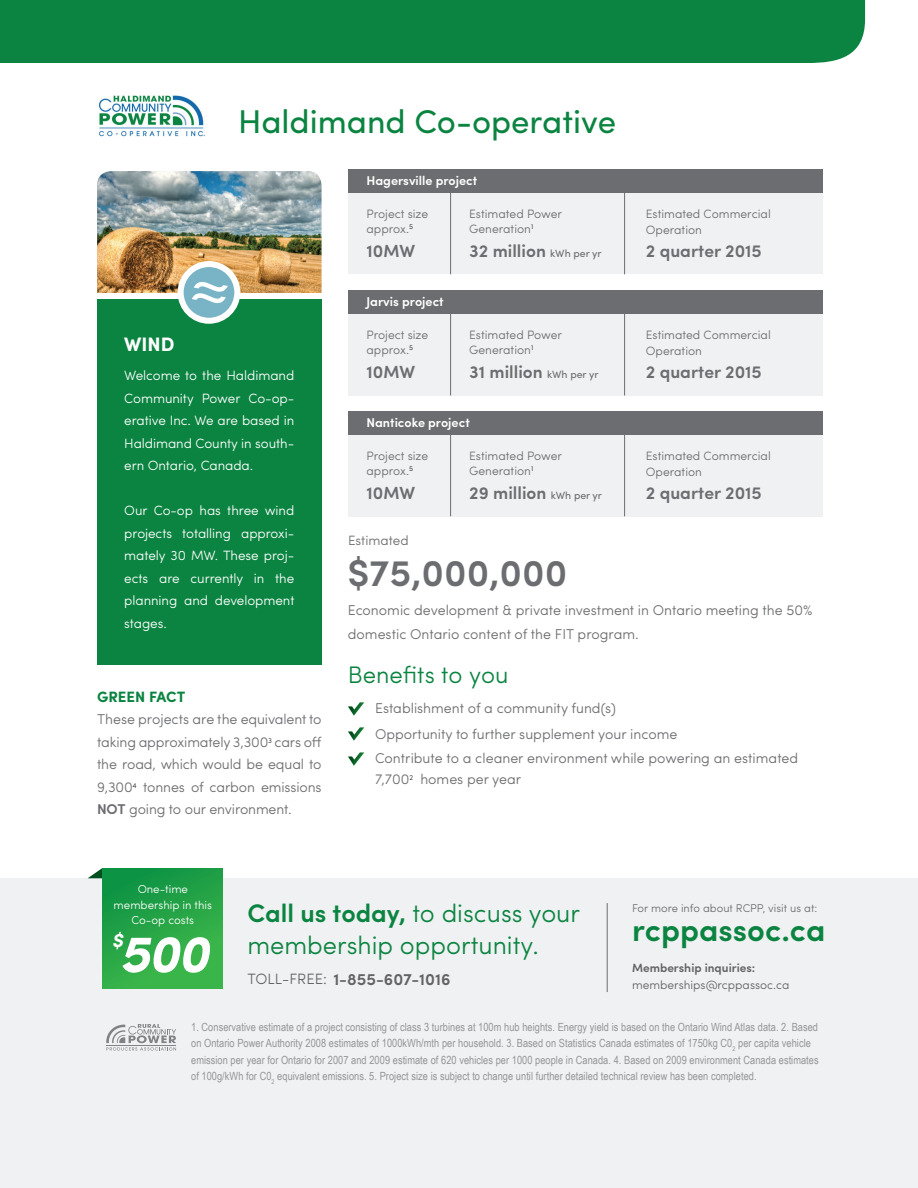
<style>
.page{position:relative;width:918px;height:1188px;background:#fff}
.page>*{position:absolute;margin:0;border:0;box-sizing:border-box;transform-origin:0 0}
.t1{font:italic 700 52.5px "Sofia Pro";color:#fff}
.t2{font:600 37.5px "Sofia Pro";color:#6c6d70}
.t3{font:33px "Sofia Pro";color:#0b8441}
.t4{font:600 31.5px "Sofia Pro";color:#0b8441}
.t5{font:300 25.5px/31.5px "Sofia Pro";color:#0b8441}
.t6{font:300 24px "Sofia Pro";color:#0b8441}
.t7{font:700 19.5px "Sofia Pro";color:#fff}
.t8{font:italic 700 18.9px "Sofia Pro";color:#fff}
.t9{font:600 17.55px "Sofia Pro";color:#6c6d70}
.t10{font:600 16.5px "Sofia Pro";color:#636366}
.t11{font:700 15px "Sofia Pro";color:#0b8441}
.t12{font:300 14.25px/22.5px "Sofia Pro";color:#6c6d70}
.t13{font:300 13.5px/22.5px "Sofia Pro";letter-spacing:-.005em;color:#fff;text-align:justify}
.t14{font:300 13.5px "Sofia Pro";color:#6c6d70}
.t15{font:600 12.75px "Sofia Pro";color:#fff}
.t16{font:300 12.15px/14.9px "Sofia Pro";color:#6c6d70}
.t17{font:300 12px "Sofia Pro";color:#636366}
.t18{font:600 12px "Sofia Pro";color:#636366}
.t19{font:300 11.55px/15.5px "Sofia Pro";color:#fff;text-align:center}
.t20{font:11.25px/16.2px "Arial Narrow";letter-spacing:.005em;color:#939598}
.t21{font:300 11.25px "Sofia Pro";color:#6c6d70}
.s1{font-weight:600}
.s2{font-weight:400;font-size:10.5px}
.s3{font-weight:300;font-size:15px}
</style>
<div class="page">
<div style="left:348px;top:169px;width:475px;height:105px;background:#f0f1f2"></div>
<div style="left:348px;top:412px;width:475px;height:105px;background:#f0f1f2"></div>
<div style="left:348px;top:291px;width:475px;height:105px;background:#f0f1f2"></div>
<hr style="left:450px;top:192px;width:1px;height:82px;background:#6c6d70">
<hr style="left:450px;top:434px;width:1px;height:82px;background:#6c6d70">
<hr style="left:450px;top:310px;width:1px;height:86px;background:#6c6d70">
<hr style="left:624px;top:192px;width:1px;height:82px;background:#6c6d70">
<hr style="left:624px;top:434px;width:1px;height:82px;background:#6c6d70">
<hr style="left:624px;top:310px;width:1px;height:86px;background:#6c6d70">
<div style="left:0;top:0;width:865px;height:63px;background:#0b8441"></div>
<img style="left:99px;top:95px;width:106px;height:42px">
<img style="left:348px;top:702px;width:16px;height:14px">
<img style="left:348px;top:727px;width:16px;height:14px">
<img style="left:348px;top:752px;width:16px;height:14px">
<div style="left:348px;top:169px;width:475px;height:24px;background:#6c6d70"></div>
<div style="left:348px;top:412px;width:475px;height:23px;background:#6c6d70"></div>
<div style="left:348px;top:291px;width:475px;height:23px;background:#6c6d70"></div>
<img style="left:97px;top:171px;width:225px;height:122px">
<div style="left:97px;top:299px;width:225px;height:366px;background:#0b8441"></div>
<svg style="left:181px;top:264px;width:56px;height:57px"></svg>
<div style="left:178px;top:261px;width:62px;height:63px;border:6px solid #fff;border-radius:50%"></div>
<svg style="left:192px;top:282px;width:36px;height:21px"></svg>
<div style="left:0;top:878px;width:918px;height:310px;background:#f0f1f2"></div>
<svg style="left:106px;top:1024px;width:70px;height:27px"></svg>
<hr style="left:106px;top:1045px;width:70px;height:1px;background:#808285">
<div style="left:102px;top:868px;width:120px;height:120px;background:linear-gradient(to bottom,#129544,#3db74a)"></div>
<hr style="left:607px;top:903px;width:1px;height:89px;background:#6c6d70">
<svg style="left:88px;top:868px;width:14px;height:10px"></svg>
<h3 class="t3" style="left:238px;top:97px;width:379px">Haldimand Co-operative</h3>
<h3 class="t7" style="left:124px;top:329px;width:52px">WIND</h3>
<p class="t13" style="left:124px;top:363px;width:171px">Welcome to the Haldimand Community Power Co-op&shy;erative Inc. We are based in Haldimand County in south&shy;ern Ontario, Canada.</p>
<p class="t13" style="left:124px;top:498px;width:172px">Our Co-op has three wind projects totalling approxi&shy;mately 30 MW. These proj&shy;ects are currently in the planning and development stages.</p>
<h3 class="t11" style="left:97px;top:685px;width:90px">GREEN FACT</h3>
<p class="t12" style="left:97px;top:707px;width:226px;text-align:justify">These projects are the equivalent to taking approximately 3,300<sup>3</sup> cars off the road, which would be equal to 9,300<sup>4</sup> tonnes of carbon emissions <span class="s1">NOT</span> going to our environment.</p>
<p class="t15" style="left:367px;top:171px;width:112px">Hagersville project</p>
<p class="t16" style="left:367px;top:206px;width:63px">Project size approx.<sup>5</sup></p>
<p class="t16" style="left:469px;top:206px;width:94px">Estimated Power<br>Generation<sup>1</sup></p>
<p class="t16" style="left:646px;top:205px;width:126px;line-height:16.2px">Estimated Commercial<br>Operation</p>
<h3 class="t9" style="left:367px;top:237px;width:50px">10MW</h3>
<h3 class="t9" style="left:469px;top:237px;width:134px">32 million <span class="s2">kWh per yr</span></h3>
<h3 class="t9" style="left:646px;top:237px;width:117px">2 quarter 2015</h3>
<p class="t15" style="left:367px;top:292px;width:79px">Jarvis project</p>
<p class="t16" style="left:367px;top:327px;width:63px">Project size approx.<sup>5</sup></p>
<p class="t16" style="left:469px;top:327px;width:94px">Estimated Power<br>Generation<sup>1</sup></p>
<p class="t16" style="left:646px;top:326px;width:126px;line-height:16.2px">Estimated Commercial<br>Operation</p>
<h3 class="t9" style="left:367px;top:358px;width:50px">10MW</h3>
<h3 class="t9" style="left:469px;top:358px;width:131px">31 million <span class="s2">kWh per yr</span></h3>
<h3 class="t9" style="left:646px;top:358px;width:117px">2 quarter 2015</h3>
<p class="t15" style="left:367px;top:413px;width:105px">Nanticoke project</p>
<p class="t16" style="left:367px;top:448px;width:63px">Project size approx.<sup>5</sup></p>
<p class="t16" style="left:469px;top:448px;width:94px">Estimated Power<br>Generation<sup>1</sup></p>
<p class="t16" style="left:646px;top:447px;width:126px;line-height:16.2px">Estimated Commercial<br>Operation</p>
<h3 class="t9" style="left:367px;top:479px;width:50px">10MW</h3>
<h3 class="t9" style="left:469px;top:479px;width:134px">29 million <span class="s2">kWh per yr</span></h3>
<h3 class="t9" style="left:646px;top:479px;width:117px">2 quarter 2015</h3>
<p class="t14" style="left:348px;top:530px;width:62px">Estimated</p>
<h2 class="t2" style="left:348px;top:545px;width:221px">$75,000,000</h2>
<p class="t12" style="left:348px;top:597px;width:466px;line-height:24px">Economic development &amp; private investment in Ontario meeting the 50% domestic Ontario content of the FIT program.</p>
<h3 class="t6" style="left:348px;top:657px;width:162px">Benefits to you</h3>
<p class="t12" style="left:375px;top:695px;width:425px;line-height:25px">Establishment of a community fund(s)<br>Opportunity to further supplement your income<br>Contribute to a cleaner environment while powering an estimated</p>
<p class="t12" style="left:375px;top:767px;width:148px">7,700<sup>2</sup> homes per year</p>
<p class="t19" style="left:114px;top:881px;width:100px">One-time membership in this<br>Co-op costs</p>
<h1 class="t1" style="left:119px;top:914px;width:92px">500</h1>
<h3 class="t8" style="left:112px;top:926px;width:12px">$</h3>
<h3 class="t5" style="left:248px;top:896px;width:334px"><span class="s1">Call us today,</span> to discuss your membership opportunity.</h3>
<h3 class="t10" style="left:248px;top:967px;width:205px"><span class="s3">TOLL-FREE:</span> 1-855-607-1016</h3>
<p class="t21" style="left:632px;top:899px;width:187px">For more info about RCPP, visit us at:</p>
<h3 class="t4" style="left:632px;top:906px;width:195px">rcppassoc.ca</h3>
<p class="t18" style="left:632px;top:959px;width:125px">Membership inquiries:</p>
<p class="t17" style="left:632px;top:976px;width:159px">memberships@rcppassoc.ca</p>
<p class="t20" style="left:191px;top:1019px;width:629px">1. Conservative estimate of a project consisting of class 3 turbines at 100m hub heights. Energy yield is based on the Ontario Wind Atlas data. 2. Based on Ontario Power Authority 2008 estimates of 1000kWh/mth per household. 3. Based on Statistics Canada estimates of 1750kg C0<sub>2</sub> per capita vehicle emission per year for Ontario for 2007 and 2009 estimate of 620 vehicles per 1000 people in Canada. 4. Based on 2009 environment Canada estimates of 100g/kWh for C0<sub>2</sub> equivalent emissions. 5. Project size is subject to change until further detailed technical review has been completed.</p>
</div>
